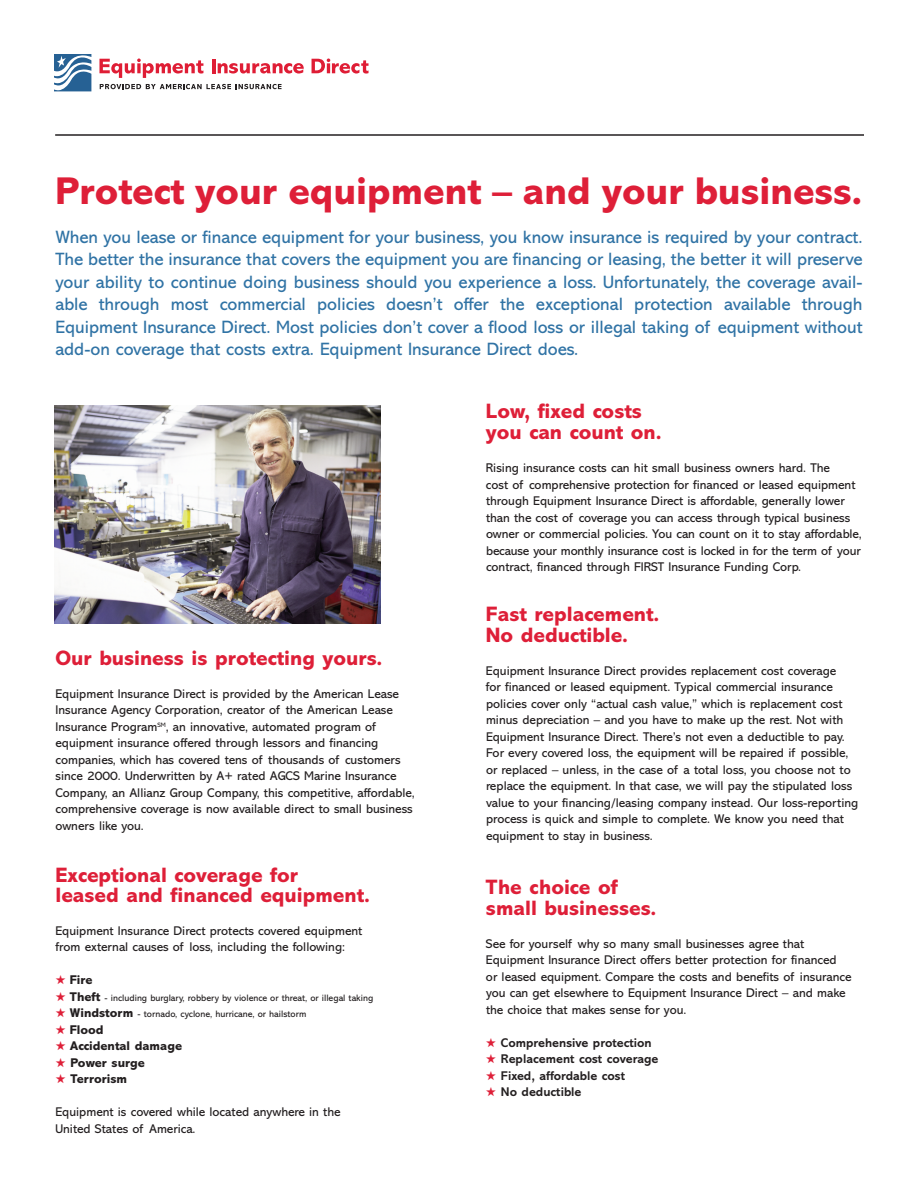
<style>
.page{position:relative;width:918px;height:1188px;background:#fff}
.page>*{position:absolute;margin:0;border:0;box-sizing:border-box;transform-origin:0 0}
.t1{font:800 39px "Abadi";color:#de1f38}
.t2{font:800 21px/21px "Abadi";color:#de1f38}
.t3{font:18px/22.5px "Abadi";color:#3073a5;text-align:justify}
.t4{font:12.75px/16.5px "Abadi";color:#231f20}
.t5{font:700 12.75px "Abadi";color:#231f20}
.t6{font:800 12.75px "Abadi";color:#231f20}
.t7{font:9.3px "Abadi";color:#231f20}
.s1{color:#de1f38}
.s2{font-weight:800;font-size:12.75px}
</style>
<div class="page">
<img style="left:54px;top:405px;width:327px;height:219px">
<svg style="left:54px;top:54px;width:37px;height:37px"></svg>
<svg style="left:99px;top:59px;width:104px;height:19px"></svg>
<hr style="left:212px;top:59px;width:3px;height:14px;background:#df1d35">
<svg style="left:218px;top:63px;width:86px;height:11px"></svg>
<svg style="left:312px;top:59px;width:57px;height:15px"></svg>
<svg style="left:100px;top:84px;width:182px;height:5px"></svg>
<hr style="left:55px;top:134px;width:809px;height:2px;background:#231f20">
<h1 class="t1" style="left:56px;top:177px;width:808px">Protect your equipment – and your business.</h1>
<p class="t3" style="left:55px;top:227px;width:809px">When you lease or finance equipment for your business, you know insurance is required by your contract.<br>The better the insurance that covers the equipment you are financing or leasing, the better it will preserve your ability to continue doing business should you experience a loss. Unfortunately, the coverage avail&shy;able through most commercial policies doesn’t offer the exceptional protection available through Equipment Insurance Direct. Most policies don’t cover a flood loss or illegal taking of equipment without add-on coverage that costs extra. Equipment Insurance Direct does.</p>
<h2 class="t2" style="left:56px;top:649px;width:329px">Our business is protecting yours.</h2>
<p class="t4" style="left:56px;top:687px;width:361px">Equipment Insurance Direct is provided by the American Lease Insurance Agency Corporation, creator of the American Lease Insurance Program<sup>SM</sup>, an innovative, automated program of equipment insurance offered through lessors and financing companies, which has covered tens of thousands of customers since 2000. Underwritten by A+ rated AGCS Marine Insurance Company, an Allianz Group Company, this competitive, affordable, comprehensive coverage is now available direct to small business owners like you.</p>
<h2 class="t2" style="left:55px;top:868px;width:316px;line-height:19.5px">Exceptional coverage for<br>leased and financed equipment.</h2>
<p class="t4" style="left:56px;top:924px;width:308px">Equipment Insurance Direct protects covered equipment from external causes of loss, including the following:</p>
<p class="t6" style="left:56px;top:976px;width:39px"><span class="s1">★</span> Fire</p>
<p class="t7" style="left:56px;top:995px;width:319px"><span class="s1">★</span> <span class="s2">Theft</span> - including burglary, robbery by violence or threat, or illegal taking</p>
<p class="t7" style="left:56px;top:1011px;width:252px"><span class="s1">★</span> <span class="s2">Windstorm</span> - tornado, cyclone, hurricane, or hailstorm</p>
<p class="t6" style="left:56px;top:1025px;width:50px"><span class="s1">★</span> Flood</p>
<p class="t6" style="left:56px;top:1042px;width:128px"><span class="s1">★</span> Accidental damage</p>
<p class="t6" style="left:56px;top:1058px;width:91px"><span class="s1">★</span> Power surge</p>
<p class="t6" style="left:56px;top:1075px;width:73px"><span class="s1">★</span> Terrorism</p>
<p class="t4" style="left:55px;top:1105px;width:287px">Equipment is covered while located anywhere in the<br>United States of America.</p>
<h2 class="t2" style="left:486px;top:403px;width:177px">Low, fixed costs you can count on.</h2>
<p class="t4" style="left:486px;top:461px;width:377px">Rising insurance costs can hit small business owners hard. The<br>cost of comprehensive protection for financed or leased equipment through Equipment Insurance Direct is affordable, generally lower than the cost of coverage you can access through typical business owner or commercial policies. You can count on it to stay affordable, because your monthly insurance cost is locked in for the term of your contract, financed through FIRST Insurance Funding Corp.</p>
<h2 class="t2" style="left:486px;top:605px;width:175px">Fast replacement.<br>No deductible.</h2>
<p class="t4" style="left:486px;top:664px;width:374px">Equipment Insurance Direct provides replacement cost coverage<br>for financed or leased equipment. Typical commercial insurance policies cover only “actual cash value,” which is replacement cost minus depreciation – and you have to make up the rest. Not with Equipment Insurance Direct. There’s not even a deductible to pay.<br>For every covered loss, the equipment will be repaired if possible, or replaced – unless, in the case of a total loss, you choose not to replace the equipment. In that case, we will pay the stipulated loss value to your financing/leasing company instead. Our loss-reporting process is quick and simple to complete. We know you need that equipment to stay in business.</p>
<h2 class="t2" style="left:486px;top:878px;width:172px">The choice of small businesses.</h2>
<p class="t4" style="left:486px;top:937px;width:367px">See for yourself why so many small businesses agree that Equipment Insurance Direct offers better protection for financed<br>or leased equipment. Compare the costs and benefits of insurance you can get elsewhere to Equipment Insurance Direct – and make the choice that makes sense for you.</p>
<p class="t5" style="left:486px;top:1038px;width:167px"><span class="s1">★</span> Comprehensive protection</p>
<p class="t5" style="left:486px;top:1055px;width:174px"><span class="s1">★</span> Replacement cost coverage</p>
<p class="t5" style="left:486px;top:1071px;width:141px"><span class="s1">★</span> Fixed, affordable cost</p>
<p class="t5" style="left:486px;top:1088px;width:97px"><span class="s1">★</span> No deductible</p>
</div>
